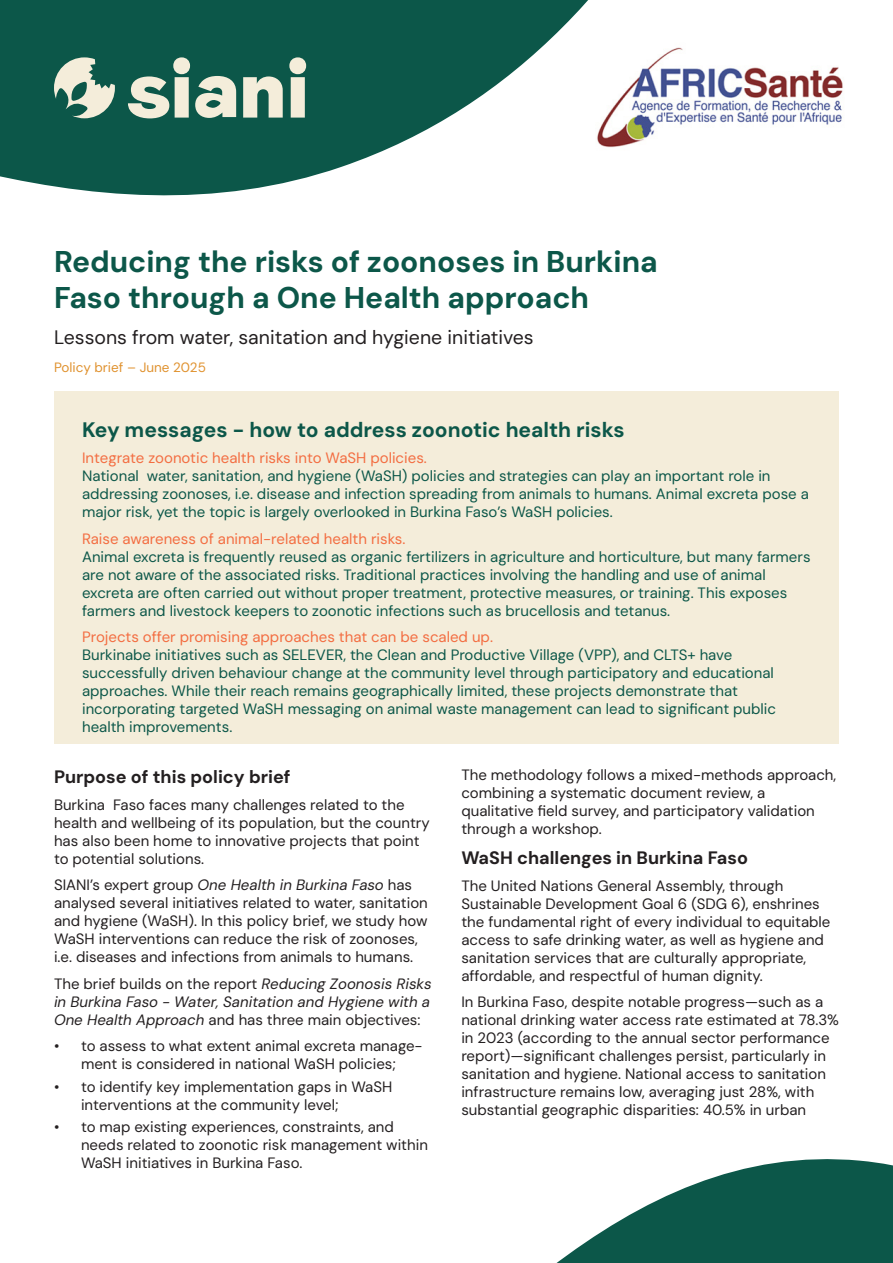
<style>
.page{position:relative;width:893px;height:1263px;background:#fff}
.page>*{position:absolute;margin:0;border:0;box-sizing:border-box;transform-origin:0 0}
._00-_Title_01{font:700 30px/36px "DM Sans";color:#0c5749}
.t1{font:700 21px "DM Sans";color:#0c5749}
._01_-_Subtitle{font:19.5px "DM Sans";color:#231f20}
._03-_Subtitle_on_body{font:700 18px "DM Sans";color:#231f20}
._01_-_Body_copy{font:15px/18px "DM Sans";color:#231f20}
.t2{font:15px/18px "DM Sans";color:#0c5749}
._03-_Subtitle_on_body-2{font:15px/18px "DM Sans";color:#231f20}
.t3{font:15px "DM Sans";color:#f36d41}
._01_-_Body_copy-2{font:italic 15px/18px "DM Sans";color:#231f20;text-align:justify}
._02-_Yellow_body_copy{font:13.5px "DM Sans";color:#e0922f}
.s1{font-style:italic}
.s2{font-style:normal}
</style>
<div class="page">
<svg style="left:556px;top:1159px;width:337px;height:104px"></svg>
<svg style="left:0;top:0;width:588px;height:196px;fill:#0c5749"></svg>
<svg style="left:54px;top:57px;width:61px;height:61px;background:#82a393"></svg>
<svg style="left:128px;top:57px;width:108px;height:61px;background:#7b9f8e"></svg>
<svg style="left:243px;top:76px;width:40px;height:42px;background:#b8c6b4"></svg>
<svg style="left:289px;top:57px;width:17px;height:61px"></svg>
<div style="left:54px;top:391px;width:785px;height:353px;background:#f4edda"></div>
<img style="left:584px;top:39px;width:260px;height:116px">
<p class="_00-_Title_01" style="left:54px;top:244px;width:605px">Reducing the risks of zoonoses in Burkina<br>Faso through a One Health approach</p>
<p class="_01_-_Subtitle" style="left:54px;top:325px;width:481px">Lessons from water, sanitation and hygiene initiatives</p>
<p class="_02-_Yellow_body_copy" style="left:54px;top:359px;width:153px">Policy brief – June 2025</p>
<p class="t1" style="left:82px;top:416px;width:544px">Key messages - how to address zoonotic health risks</p>
<p class="t3" style="left:82px;top:448px;width:346px">Integrate zoonotic health risks into WaSH policies.</p>
<p class="t2" style="left:82px;top:467px;width:728px">National water, sanitation, and hygiene (WaSH) policies and strategies can play an important role in addressing zoonoses, i.e. disease and infection spreading from animals to humans. Animal excreta pose a major risk, yet the topic is largely overlooked in Burkina Faso’s WaSH policies.</p>
<p class="t3" style="left:82px;top:529px;width:325px">Raise awareness of animal-related health risks.</p>
<p class="t2" style="left:82px;top:547px;width:730px">Animal excreta is frequently reused as organic fertilizers in agriculture and horticulture, but many farmers are not aware of the associated risks. Traditional practices involving the handling and use of animal excreta are often carried out without proper treatment, protective measures, or training. This exposes farmers and livestock keepers to zoonotic infections such as brucellosis and tetanus.</p>
<p class="t3" style="left:82px;top:627px;width:412px">Projects offer promising approaches that can be scaled up.</p>
<p class="t2" style="left:82px;top:646px;width:696px">Burkinabe initiatives such as SELEVER, the Clean and Productive Village (VPP), and CLTS+ have successfully driven behaviour change at the community level through participatory and educational approaches. While their reach remains geographically limited, these projects demonstrate that incorporating targeted WaSH messaging on animal waste management can lead to significant public health improvements.</p>
<p class="_03-_Subtitle_on_body" style="left:54px;top:766px;width:238px">Purpose of this policy brief</p>
<p class="_01_-_Body_copy" style="left:54px;top:795px;width:377px">Burkina Faso faces many challenges related to the health and wellbeing of its population, but the country has also been home to innovative projects that point to potential solutions.</p>
<p class="_01_-_Body_copy" style="left:54px;top:876px;width:375px">SIANI’s expert group <span class="s1">One Health in Burkina Faso</span> has analysed several initiatives related to water, sanitation and hygiene (WaSH). In this policy brief, we study how WaSH interventions can reduce the risk of zoonoses, i.e. diseases and infections from animals to humans.</p>
<p class="_01_-_Body_copy-2" style="left:54px;top:974px;width:379px"><span class="s2">The brief builds on the report</span> Reducing Zoonosis Risks in Burkina Faso - Water, Sanitation and Hygiene with a One Health Approach <span class="s2">and has three main objectives:</span></p>
<p class="_01_-_Body_copy" style="left:54px;top:1037px;width:370px;text-align:center">• to assess to what extent animal excreta manage&shy;ment is considered in national WaSH policies;</p>
<p class="_01_-_Body_copy" style="left:81px;top:1077px;width:313px;text-indent:-27px">• to identify key implementation gaps in WaSH interventions at the community level;</p>
<p class="_01_-_Body_copy" style="left:81px;top:1117px;width:348px;text-indent:-27px">• to map existing experiences, constraints, and needs related to zoonotic risk management within<br>WaSH initiatives in Burkina Faso.</p>
<p class="_01_-_Body_copy" style="left:461px;top:766px;width:376px">The methodology follows a mixed-methods approach, combining a systematic document review, a qualitative field survey, and participatory validation through a workshop.</p>
<p class="_03-_Subtitle_on_body" style="left:461px;top:847px;width:288px">WaSH challenges in Burkina Faso</p>
<p class="_03-_Subtitle_on_body-2" style="left:461px;top:877px;width:371px">The United Nations General Assembly, through Sustainable Development Goal 6 (SDG 6), enshrines the fundamental right of every individual to equitable access to safe drinking water, as well as hygiene and sanitation services that are culturally appropriate, affordable, and respectful of human dignity.</p>
<p class="_01_-_Body_copy" style="left:461px;top:993px;width:379px">In Burkina Faso, despite notable progress—such as a national drinking water access rate estimated at 78.3% in 2023 (according to the annual sector performance report)—significant challenges persist, particularly in sanitation and hygiene. National access to sanitation infrastructure remains low, averaging just 28%, with substantial geographic disparities: 40.5% in urban</p>
</div>
